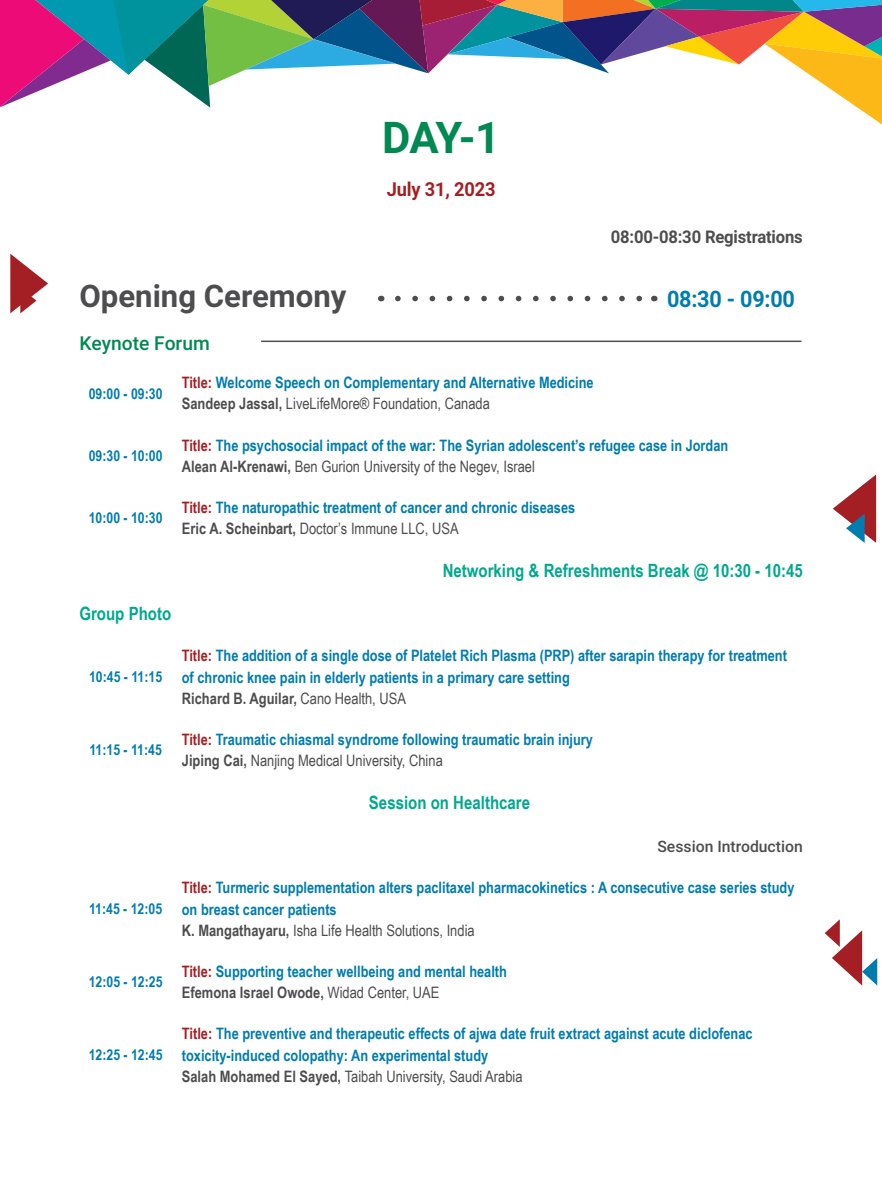
<style>
.page{position:relative;width:882px;height:1197px;background:#fff}
.page>*{position:absolute;margin:0;border:0;box-sizing:border-box;transform-origin:0 0}
.t1{font:700 43.75px "Roboto";color:#008952}
.t2{font:700 31.15px "Roboto";color:#4d4d4f}
.t3{font:700 22.75px "Roboto";letter-spacing:-.01em;color:#007cae;scale:.95 1}
.t4{font:500 19.25px "Roboto";color:#008952}
.t5{font:700 19.25px "Roboto";letter-spacing:-.01em;color:#a41f23;scale:.95 1}
.t6{font:700 18.38px "Arial Narrow";color:#00a88e}
.t7{font:700 17.5px "Roboto";letter-spacing:-.01em;color:#4d4d4f;scale:.95 1}
.t8{font:700 15.75px/21.2px "Arial Narrow";color:#007cae}
.t9{font:500 15.75px "Roboto";color:#4d4d4f}
.t10{font:700 15.05px "Arial Narrow";color:#007cae}
.s1{color:#a41f23}
.s2{color:#4d4d4f}
.s3{font-weight:400;color:#4d4d4f}
</style>
<div class="page">
<svg style="left:0;top:0;width:882px;height:125px"></svg>
<svg style="left:833px;top:474px;width:43px;height:69px"></svg>
<svg style="left:825px;top:919px;width:52px;height:67px"></svg>
<svg style="left:10px;top:254px;width:38px;height:59px"></svg>
<svg style="left:398px;top:296px;width:244px;height:5px"></svg>
<hr style="left:261px;top:341px;width:541px;height:1px;background:#4d4d4f">
<h1 class="t1" style="left:382px;top:107px;width:120px">DAY-1</h1>
<p class="t5" style="left:387px;top:176px;width:116px">July 31, 2023</p>
<p class="t7" style="left:611px;top:225px;width:204px">08:00-08:30 Registrations</p>
<h2 class="t2" style="left:79px;top:274px;width:269px">Opening Ceremony</h2>
<h3 class="t3" style="left:667px;top:283px;width:136px">08:30 - 09:00</h3>
<p class="t4" style="left:80px;top:329px;width:132px">Keynote Forum</p>
<p class="t10" style="left:89px;top:382px;width:75px">09:00 - 09:30</p>
<p class="t8" style="left:182px;top:372px;width:413px"><span class="s1">Title:</span> Welcome Speech on Complementary and Alternative Medicine<br><span class="s2">Sandeep Jassal,</span> <span class="s3">LiveLifeMore® Foundation, Canada</span></p>
<p class="t10" style="left:89px;top:444px;width:75px">09:30 - 10:00</p>
<p class="t8" style="left:182px;top:434px;width:548px"><span class="s1">Title:</span> The psychosocial impact of the war: The Syrian adolescent’s refugee case in Jordan<br><span class="s2">Alean Al-Krenawi,</span> <span class="s3">Ben Gurion University of the Negev, Israel</span></p>
<p class="t10" style="left:89px;top:506px;width:75px">10:00 - 10:30</p>
<p class="t8" style="left:182px;top:496px;width:395px"><span class="s1">Title:</span> The naturopathic treatment of cancer and chronic diseases<br><span class="s2">Eric A. Scheinbart,</span> <span class="s3">Doctor’s Immune LLC, USA</span></p>
<p class="t6" style="left:443px;top:557px;width:362px">Networking &amp; Refreshments Break @ 10:30 - 10:45</p>
<p class="t6" style="left:79px;top:600px;width:93px">Group Photo</p>
<p class="t10" style="left:89px;top:665px;width:75px">10:45 - 11:15</p>
<p class="t8" style="left:182px;top:644px;width:607px"><span class="s1">Title:</span> The addition of a single dose of Platelet Rich Plasma (PRP) after sarapin therapy for treatment of chronic knee pain in elderly patients in a primary care setting<br><span class="s2">Richard B. Aguilar,</span> <span class="s3">Cano Health, USA</span></p>
<p class="t10" style="left:89px;top:738px;width:74px">11:15 - 11:45</p>
<p class="t8" style="left:182px;top:728px;width:413px"><span class="s1">Title:</span> Traumatic chiasmal syndrome following traumatic brain injury<br><span class="s2">Jiping Cai,</span> <span class="s3">Nanjing Medical University, China</span></p>
<p class="t6" style="left:369px;top:789px;width:163px">Session on Healthcare</p>
<p class="t9" style="left:657px;top:835px;width:147px">Session Introduction</p>
<p class="t10" style="left:89px;top:897px;width:75px">11:45 - 12:05</p>
<p class="t8" style="left:182px;top:876px;width:614px"><span class="s1">Title:</span> Turmeric supplementation alters paclitaxel pharmacokinetics : A consecutive case series study on breast cancer patients<br><span class="s2">K. Mangathayaru,</span> <span class="s3">Isha Life Health Solutions, India</span></p>
<p class="t10" style="left:89px;top:970px;width:75px">12:05 - 12:25</p>
<p class="t8" style="left:182px;top:960px;width:327px"><span class="s1">Title:</span> Supporting teacher wellbeing and mental health<br><span class="s2">Efemona Israel Owode,</span> <span class="s3">Widad Center, UAE</span></p>
<p class="t10" style="left:89px;top:1044px;width:75px">12:25 - 12:45</p>
<p class="t8" style="left:182px;top:1022px;width:572px"><span class="s1">Title:</span> The preventive and therapeutic effects of ajwa date fruit extract against acute diclofenac toxicity-induced colopathy: An experimental study<br><span class="s2">Salah Mohamed El Sayed,</span> <span class="s3">Taibah University, Saudi Arabia</span></p>
</div>
